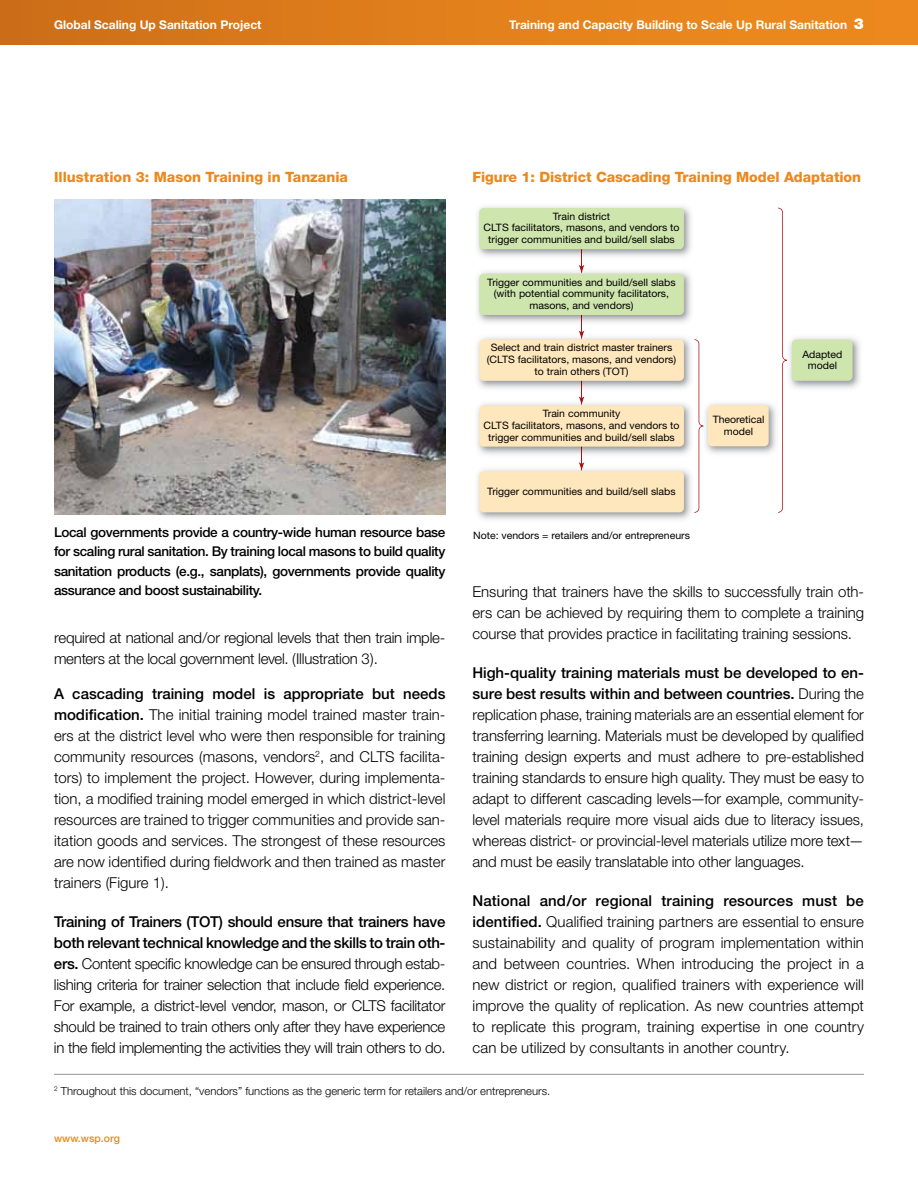
<style>
.page{position:relative;width:918px;height:1188px;background:#fff}
.page>*{position:absolute;margin:0;border:0;box-sizing:border-box;transform-origin:0 0}
.t1{font:300 15px/21px "Helvetica Neue";letter-spacing:-.01em;color:#000;text-align:justify}
.t2{font:500 15px "Helvetica Neue";letter-spacing:-.02em;color:#000}
.t3{font:800 14.25px "Helvetica Neue";letter-spacing:-.005em;color:#ec881d}
.t4{font:500 13.5px/19.5px "Helvetica Neue";letter-spacing:-.025em;color:#000;text-align:justify}
.t5{font:700 12px "Helvetica Neue";color:#fff}
.t6{font:300 11.25px "Helvetica Neue";color:#000}
.t7{font:500 10.5px "Helvetica Neue";color:#ec881d}
.t8{font:10.2px/11.7px "Helvetica Neue";color:#000;text-align:center}
.s1{font-weight:900;font-size:15px}
.s2{font-weight:500}
</style>
<div class="page">
<div style="left:0;top:0;width:918px;height:45px;background:linear-gradient(to right,#cf7019,#f08c1e)"></div>
<hr style="left:54px;top:1074px;width:810px;height:1px;background:#939598">
<img style="left:477px;top:206px;width:214px;height:51px">
<div style="left:479px;top:208px;width:205px;height:41px;background:#cfe5ae;border-radius:4px"></div>
<img style="left:477px;top:271px;width:214px;height:52px">
<svg style="left:579px;top:249px;width:5px;height:25px"></svg>
<div style="left:479px;top:274px;width:205px;height:41px;background:#cfe5ae;border-radius:4px"></div>
<img style="left:477px;top:337px;width:214px;height:52px">
<svg style="left:579px;top:315px;width:5px;height:25px"></svg>
<div style="left:479px;top:340px;width:205px;height:41px;background:#ffe7bd;border-radius:4px"></div>
<img style="left:703px;top:403px;width:73px;height:51px">
<div style="left:708px;top:405px;width:61px;height:41px;background:#ffe7bd;border-radius:4px"></div>
<img style="left:787px;top:337px;width:73px;height:52px">
<svg style="left:778px;top:208px;width:9px;height:305px"></svg>
<div style="left:792px;top:340px;width:61px;height:41px;background:#cfe5ae;border-radius:4px"></div>
<img style="left:477px;top:403px;width:214px;height:52px">
<svg style="left:579px;top:381px;width:5px;height:24px"></svg>
<div style="left:479px;top:405px;width:205px;height:42px;background:#ffe7bd;border-radius:4px"></div>
<img style="left:477px;top:469px;width:214px;height:51px">
<svg style="left:579px;top:447px;width:5px;height:24px"></svg>
<svg style="left:694px;top:339px;width:9px;height:174px"></svg>
<div style="left:479px;top:471px;width:205px;height:41px;background:#ffe7bd;border-radius:4px"></div>
<img style="left:54px;top:200px;width:392px;height:314px">
<p class="t5" style="left:54px;top:17px;width:209px">Global Scaling Up Sanitation Project</p>
<p class="t5" style="left:509px;top:17px;width:356px">Training and Capacity Building to Scale Up Rural Sanitation <span class="s1">3</span></p>
<p class="t3" style="left:54px;top:168px;width:296px">Illustration 3: Mason Training in Tanzania</p>
<p class="t3" style="left:472px;top:168px;width:390px">Figure 1: District Cascading Training Model Adaptation</p>
<p class="t8" style="left:484px;top:210px;width:198px">Train district<br>CLTS facilitators, masons, and vendors to trigger communities and build/sell slabs</p>
<p class="t8" style="left:487px;top:276px;width:190px">Trigger communities and build/sell slabs (with potential community facilitators, masons, and vendors)</p>
<p class="t8" style="left:487px;top:342px;width:191px">Select and train district master trainers (CLTS facilitators, masons, and vendors) to train others (TOT)</p>
<p class="t8" style="left:484px;top:408px;width:198px">Train community<br>CLTS facilitators, masons, and vendors to trigger communities and build/sell slabs</p>
<p class="t8" style="left:487px;top:485px;width:190px">Trigger communities and build/sell slabs</p>
<p class="t8" style="left:713px;top:414px;width:53px">Theoretical model</p>
<p class="t8" style="left:802px;top:348px;width:42px">Adapted model</p>
<p class="t4" style="left:54px;top:522px;width:393px">Local governments provide a country-wide human resource base for scaling rural sanitation. By training local masons to build quality sanitation products (e.g., sanplats), governments provide quality assurance and boost sustainability.</p>
<p class="t8" style="left:473px;top:529px;width:218px">Note: vendors = retailers and/or entrepreneurs</p>
<p class="t1" style="left:472px;top:580px;width:393px">Ensuring that trainers have the skills to successfully train oth&shy;ers can be achieved by requiring them to complete a training course that provides practice in facilitating training sessions.</p>
<p class="t1" style="left:472px;top:661px;width:393px"><span class="s2">High-quality training materials must be developed to en&shy;sure best results within and between countries.</span> During the replication phase, training materials are an essential element for transferring learning. Materials must be developed by qualified training design experts and must adhere to pre-established training standards to ensure high quality. They must be easy to adapt to different cascading levels—for example, community&shy;level materials require more visual aids due to literacy issues, whereas district- or provincial-level materials utilize more text— and must be easily translatable into other languages.</p>
<p class="t1" style="left:472px;top:889px;width:393px"><span class="s2">National and/or regional training resources must be identified.</span> Qualified training partners are essential to ensure sustainability and quality of program implementation within and between countries. When introducing the project in a new district or region, qualified trainers with experience will improve the quality of replication. As new countries attempt to replicate this program, training expertise in one country can be utilized by consultants in another country.</p>
<p class="t6" style="left:54px;top:1084px;width:498px"><sup>2</sup> Throughout this document, “vendors” functions as the generic term for retailers and/or entrepreneurs.</p>
<p class="t1" style="left:54px;top:627px;width:393px">required at national and/or regional levels that then train imple&shy;menters at the local government level. (Illustration 3).</p>
<p class="t1" style="left:54px;top:682px;width:393px"><span class="s2">A cascading training model is appropriate but needs modification.</span> The initial training model trained master train&shy;ers at the district level who were then responsible for training community resources (masons, vendors<sup>2</sup>, and CLTS facilita&shy;tors) to implement the project. However, during implementa&shy;tion, a modified training model emerged in which district-level resources are trained to trigger communities and provide san&shy;itation goods and services. The strongest of these resources are now identified during fieldwork and then trained as master trainers (Figure 1).</p>
<p class="t2" style="left:54px;top:912px;width:147px">Training of Trainers (TOT</p>
<p class="t1" style="left:54px;top:910px;width:393px;text-indent:165px"><span class="s2">) should ensure that trainers have both relevant technical knowledge and the skills to train oth&shy;ers.</span> Content specific knowledge can be ensured through estab&shy;lishing criteria for trainer selection that include field experience.<br>For example, a district-level vendor, mason, or CLTS facilitator should be trained to train others only after they have experience in the field implementing the activities they will train others to do.</p>
<p class="t7" style="left:54px;top:1132px;width:67px">www.wsp.org</p>
</div>
